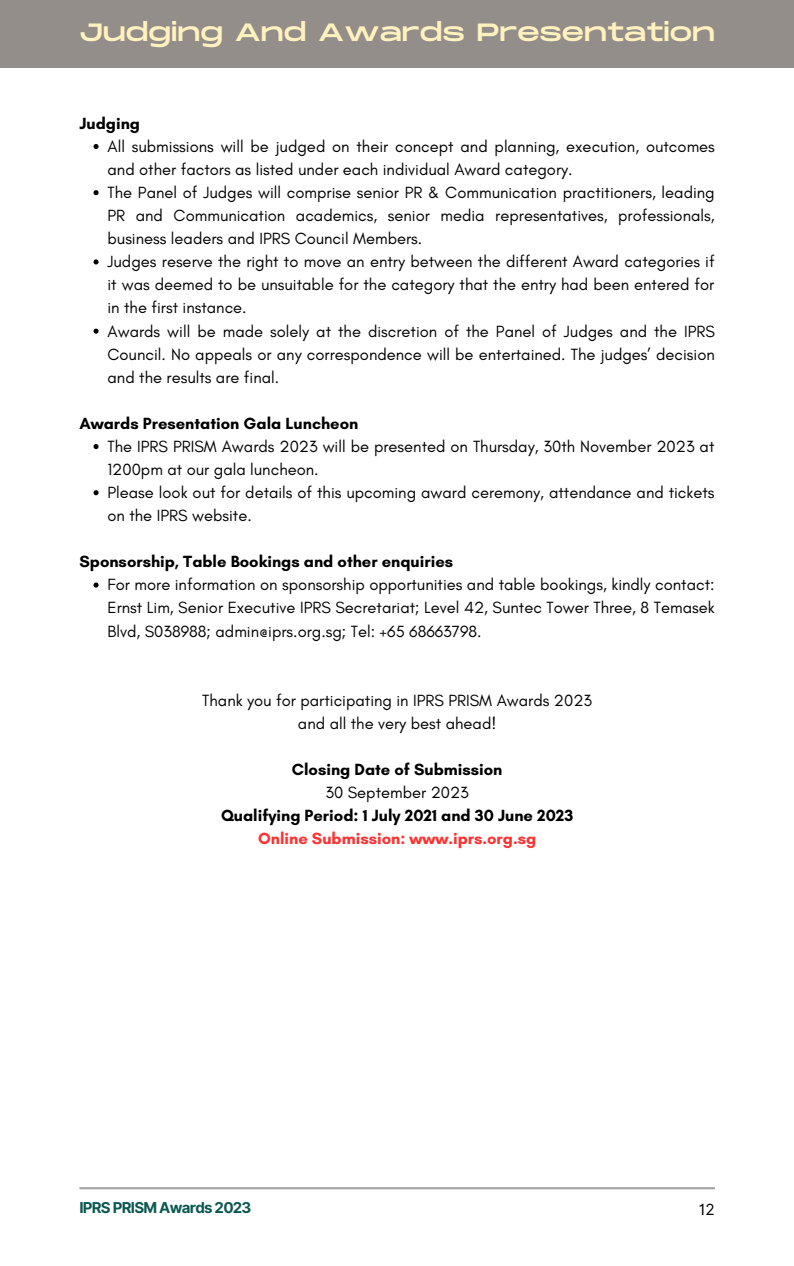
<style>
.page{position:relative;width:794px;height:1266px;background:#fff}
.page>*{position:absolute;margin:0;border:0;box-sizing:border-box;transform-origin:0 0}
.t1{font:24.97px "Monument Extended";color:#fff2be}
.t2{font:16.5px/23.1px "Glacial Indifference";color:#000;text-align:justify}
.t3{font:700 16.5px "Glacial Indifference";color:#000}
.t4{font:700 16.5px "Glacial Indifference";color:#ff3131}
.t5{font:15.38px "Inter";color:#000}
.t6{font:700 15px "Inter";letter-spacing:-.05em;color:#0b5852}
</style>
<div class="page">
<div style="left:0;top:0;width:793px;height:68px;background:#938e89"></div>
<svg style="left:93px;top:144px;width:5px;height:5px"></svg>
<svg style="left:93px;top:190px;width:5px;height:5px"></svg>
<svg style="left:93px;top:259px;width:5px;height:5px"></svg>
<svg style="left:93px;top:329px;width:5px;height:5px"></svg>
<svg style="left:93px;top:444px;width:5px;height:5px"></svg>
<svg style="left:93px;top:490px;width:5px;height:5px"></svg>
<svg style="left:93px;top:582px;width:5px;height:5px"></svg>
<hr style="left:79px;top:1187px;width:635px;height:2px;background:#a6a6a6">
<p class="t1" style="left:79px;top:18px;width:636px">Judging And Awards Presentation</p>
<p class="t3" style="left:79px;top:113px;width:62px">Judging</p>
<p class="t2" style="left:107px;top:135px;width:608px">All submissions will be judged on their concept and planning, execution, outcomes and other factors as listed under each individual Award category.</p>
<p class="t2" style="left:107px;top:181px;width:608px">The Panel of Judges will comprise senior PR &amp; Communication practitioners, leading PR and Communication academics, senior media representatives, professionals, business leaders and IPRS Council Members.</p>
<p class="t2" style="left:107px;top:250px;width:608px">Judges reserve the right to move an entry between the different Award categories if it was deemed to be unsuitable for the category that the entry had been entered for in the first instance.</p>
<p class="t2" style="left:107px;top:319px;width:608px">Awards will be made solely at the discretion of the Panel of Judges and the IPRS Council. No appeals or any correspondence will be entertained. The judges’ decision and the results are final.</p>
<p class="t3" style="left:79px;top:413px;width:280px">Awards Presentation Gala Luncheon</p>
<p class="t2" style="left:107px;top:434px;width:608px">The IPRS PRISM Awards 2023 will be presented on Thursday, 30th November 2023 at<br>1200pm at our gala luncheon.</p>
<p class="t2" style="left:107px;top:481px;width:608px">Please look out for details of this upcoming award ceremony, attendance and tickets on the IPRS website.</p>
<p class="t3" style="left:79px;top:551px;width:375px">Sponsorship, Table Bookings and other enquiries</p>
<p class="t2" style="left:107px;top:573px;width:608px">For more information on sponsorship opportunities and table bookings, kindly contact:<br>Ernst Lim, Senior Executive IPRS Secretariat; Level 42, Suntec Tower Three, 8 Temasek Blvd, S038988; admin@iprs.org.sg; Tel: +65 68663798.</p>
<p class="t2" style="left:202px;top:688px;width:391px">Thank you for participating in IPRS PRISM Awards 2023</p>
<p class="t2" style="left:298px;top:711px;width:200px">and all the very best ahead!</p>
<p class="t3" style="left:292px;top:759px;width:212px">Closing Date of Submission</p>
<p class="t2" style="left:325px;top:781px;width:145px">30 September 2023</p>
<p class="t3" style="left:221px;top:805px;width:353px">Qualifying Period: 1 July 2021 and 30 June 2023</p>
<p class="t4" style="left:258px;top:828px;width:279px">Online Submission: www.iprs.org.sg</p>
<p class="t6" style="left:79px;top:1198px;width:173px">IPRS PRISM Awards 2023</p>
<p class="t5" style="left:698px;top:1200px;width:18px">12</p>
</div>
